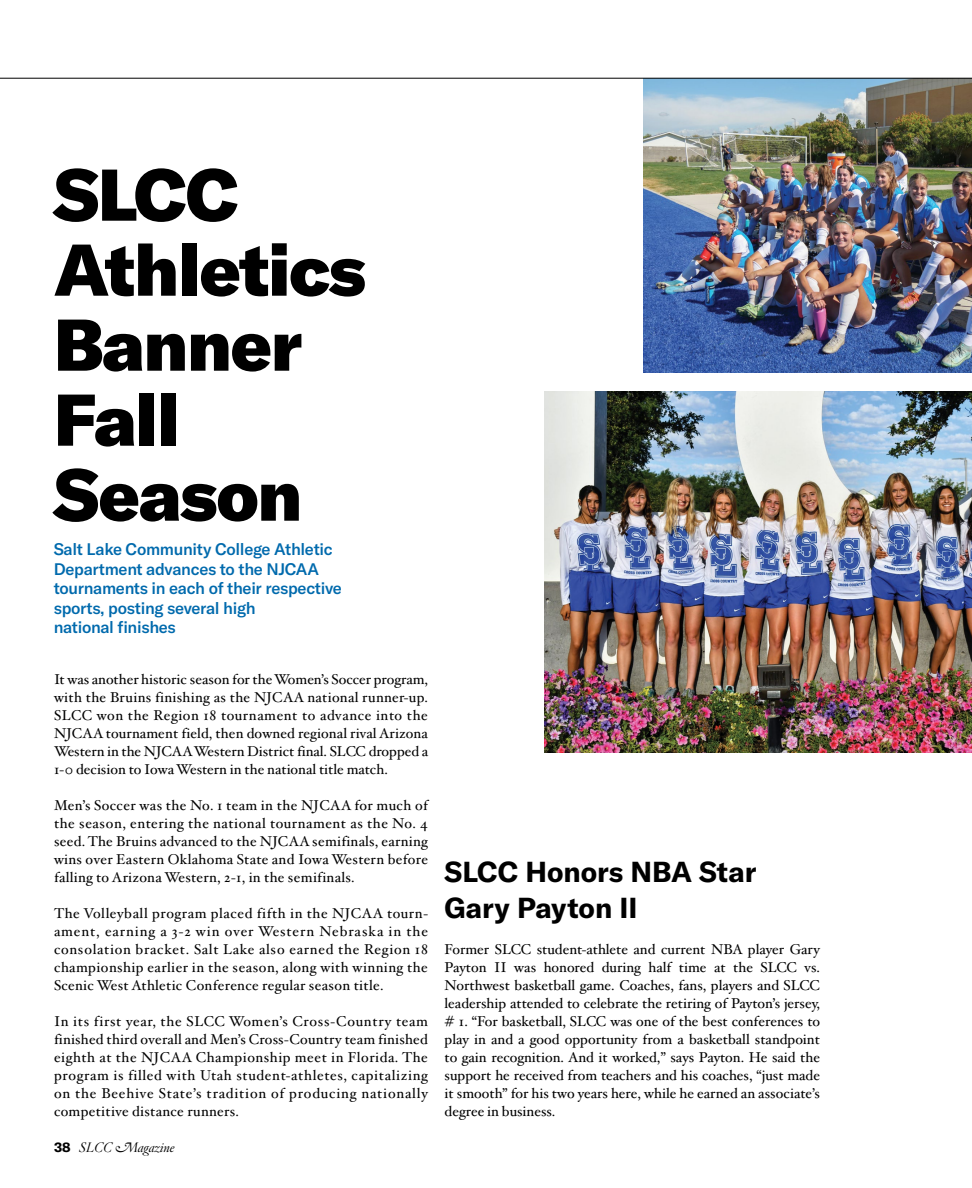
<style>
.page{position:relative;width:972px;height:1188px;background:#fff}
.page>*{position:absolute;margin:0;border:0;box-sizing:border-box;transform-origin:0 0}
.t1{font:900 72px/75px "GT America";letter-spacing:-.02em;color:#000}
.Body-_Hoefler_text{font:700 28.5px/36px "GT America";color:#000}
.t2{font:500 16.5px/19.5px "GT America";letter-spacing:-.02em;color:#006aad}
.Body-_Hoefler_text-2{font:14.25px/18px "Hoefler Txt";letter-spacing:.02em;color:#000;text-align:justify}
.t3{font:italic 300 13.5px "Hoefler Titling";color:#000}
.s1{font-family:"GT America";font-weight:700;font-style:normal}
</style>
<div class="page">
<img style="left:643px;top:79px;width:329px;height:294px">
<img style="left:544px;top:392px;width:428px;height:361px">
<hr style="left:0;top:78px;width:972px;height:1px;background:#000">
<p class="t1" style="left:54px;top:156px;width:313px">SLCC<br>Athletics<br>Banner<br>Fall<br>Season</p>
<p class="t2" style="left:54px;top:540px;width:290px">Salt Lake Community College Athletic<br>Department advances to the NJCAA tournaments in each of their respective sports, posting several high<br>national finishes</p>
<p class="Body-_Hoefler_text-2" style="left:54px;top:670px;width:376px">It was another historic season for the Women’s Soccer program, with the Bruins finishing as the NJCAA national runner-up.<br>SLCC won the Region 18 tournament to advance into the NJCAA tournament field, then downed regional rival Arizona Western in the NJCAA Western District final. SLCC dropped a 1-0 decision to Iowa Western in the national title match.</p>
<p class="Body-_Hoefler_text-2" style="left:54px;top:796px;width:376px">Men’s Soccer was the No. 1 team in the NJCAA for much of the season, entering the national tournament as the No. 4 seed. The Bruins advanced to the NJCAA semifinals, earning wins over Eastern Oklahoma State and Iowa Western before falling to Arizona Western, 2-1, in the semifinals.</p>
<p class="Body-_Hoefler_text-2" style="left:54px;top:904px;width:376px">The Volleyball program placed fifth in the NJCAA tourn&shy;ament, earning a 3-2 win over Western Nebraska in the consolation bracket. Salt Lake also earned the Region 18 championship earlier in the season, along with winning the Scenic West Athletic Conference regular season title.</p>
<p class="Body-_Hoefler_text-2" style="left:54px;top:1012px;width:376px">In its first year, the SLCC Women’s Cross-Country team finished third overall and Men’s Cross-Country team finished eighth at the NJCAA Championship meet in Florida. The program is filled with Utah student-athletes, capitalizing on the Beehive State’s tradition of producing nationally competitive distance runners.</p>
<p class="t3" style="left:54px;top:1139px;width:122px"><span class="s1">38</span> SLCC Magazine</p>
<p class="Body-_Hoefler_text" style="left:445px;top:853px;width:313px">SLCC Honors NBA Star<br>Gary Payton II</p>
<p class="Body-_Hoefler_text-2" style="left:445px;top:940px;width:377px">Former SLCC student-athlete and current NBA player Gary Payton II was honored during half time at the SLCC vs.<br>Northwest basketball game. Coaches, fans, players and SLCC leadership attended to celebrate the retiring of Payton’s jersey, # 1. “For basketball, SLCC was one of the best conferences to play in and a good opportunity from a basketball standpoint to gain recognition. And it worked,” says Payton. He said the support he received from teachers and his coaches, “just made it smooth” for his two years here, while he earned an associate’s degree in business.</p>
</div>
